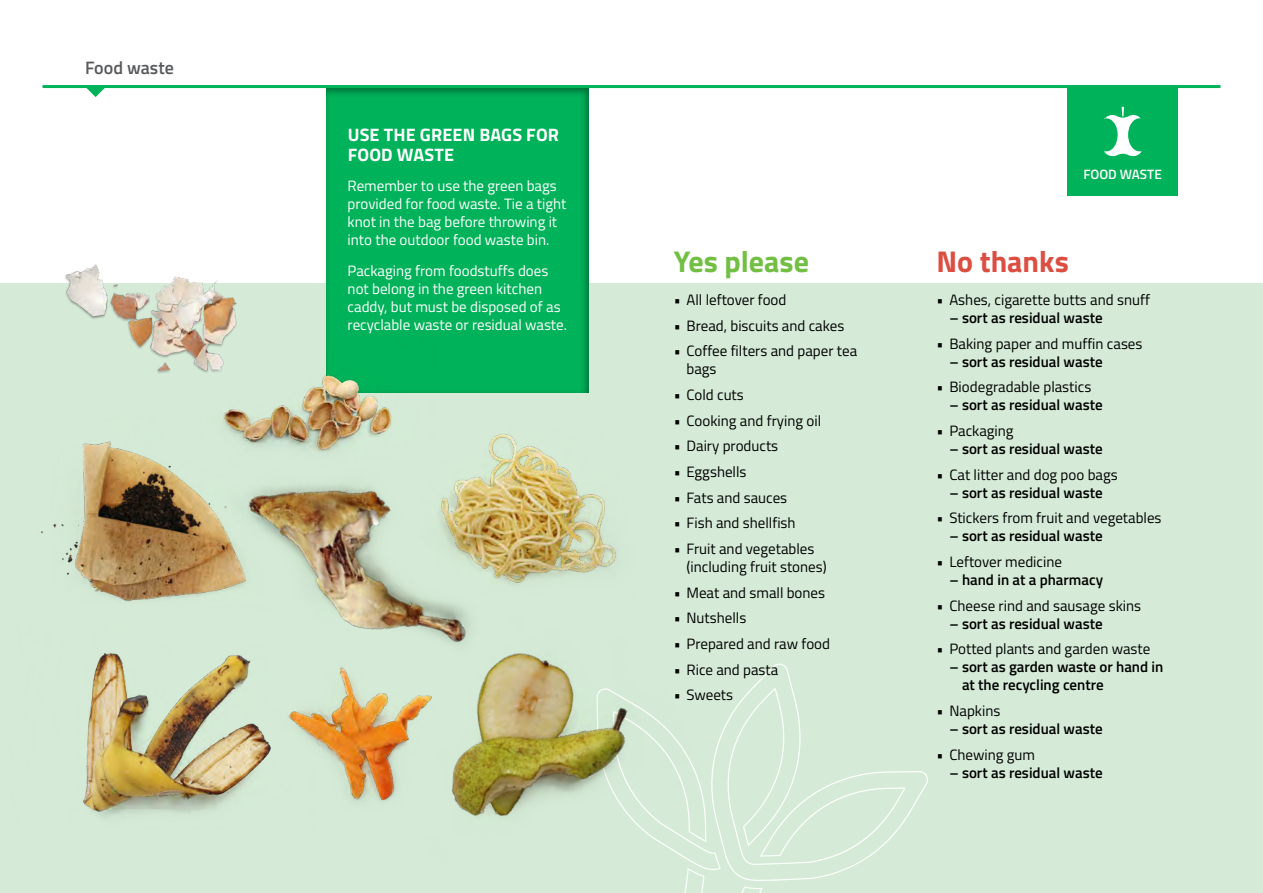
<style>
.page{position:relative;width:1263px;height:893px;background:#fff}
.page>*{position:absolute;margin:0;border:0;box-sizing:border-box;transform-origin:0 0}
.Ja_tak_H3{font:700 30px "Titillium";color:#72bf44}
.Nej_tak_H3{font:700 30px "Titillium";color:#dc4e42}
.Faktaboks_H4{font:700 18px/19.5px "Titillium";letter-spacing:.01em;color:#fff}
.H2_-_Top_fraktionsnavn{font:600 18px "Titillium";color:#58595b}
.Bulletliste{font:15px/18px "Titillium";color:#000}
.Bulletliste-2{font:600 15px/18px "Titillium";color:#000}
.Faktaboks_brød{font:15px/18px "Titillium";color:#fff}
.Piktogram_tekst{font:600 13.5px "Titillium";color:#fff}
</style>
<div class="page">
<div style="left:0;top:283px;width:1263px;height:610px;background:#d5ebd7"></div>
<svg style="left:752px;top:663px;width:176px;height:218px"></svg>
<svg style="left:684px;top:688px;width:79px;height:205px"></svg>
<svg style="left:85px;top:88px;width:21px;height:9px"></svg>
<hr style="left:43px;top:85px;width:1177px;height:3px;background:#00b259">
<div style="left:314px;top:77px;width:290px;height:317px;background:#000;opacity:.4"></div>
<div style="left:1067px;top:85px;width:111px;height:111px;background:#00b259"></div>
<svg style="left:1104px;top:107px;width:38px;height:49px"></svg>
<img style="left:83px;top:653px;width:151px;height:164px">
<img style="left:547px;top:455px;width:70px;height:123px">
<img style="left:234px;top:743px;width:118px;height:54px">
<img style="left:189px;top:385px;width:358px;height:358px">
<img style="left:352px;top:591px;width:350px;height:291px">
<img style="left:277px;top:336px;width:158px;height:156px">
<img style="left:65px;top:264px;width:218px;height:155px">
<img style="left:41px;top:416px;width:236px;height:193px">
<h2 class="H2_-_Top_fraktionsnavn" style="left:85px;top:54px;width:90px">Food waste</h2>
<h4 class="Faktaboks_H4" style="left:348px;top:124px;width:213px">USE THE GREEN BAGS FOR<br>FOOD WASTE</h4>
<p class="Faktaboks_brød" style="left:348px;top:176px;width:220px">Remember to use the green bags provided for food waste. Tie a tight knot in the bag before throwing it into the outdoor food waste bin.</p>
<p class="Faktaboks_brød" style="left:348px;top:261px;width:221px">Packaging from foodstuffs does not belong in the green kitchen caddy, but must be disposed of as recyclable waste or residual waste.</p>
<h3 class="Ja_tak_H3" style="left:674px;top:238px;width:137px">Yes please</h3>
<p class="Bulletliste" style="left:674px;top:290px;width:114px">• All leftover food</p>
<p class="Bulletliste" style="left:674px;top:316px;width:172px">• Bread, biscuits and cakes</p>
<p class="Bulletliste" style="left:686px;top:341px;width:172px;text-indent:-13px">• Coffee filters and paper tea bags</p>
<p class="Bulletliste" style="left:674px;top:385px;width:72px">• Cold cuts</p>
<p class="Bulletliste" style="left:674px;top:411px;width:149px">• Cooking and frying oil</p>
<p class="Bulletliste" style="left:674px;top:436px;width:106px">• Dairy products</p>
<p class="Bulletliste" style="left:674px;top:462px;width:74px">• Eggshells</p>
<p class="Bulletliste" style="left:674px;top:488px;width:115px">• Fats and sauces</p>
<p class="Bulletliste" style="left:674px;top:513px;width:123px">• Fish and shellfish</p>
<p class="Bulletliste" style="left:686px;top:539px;width:142px;text-indent:-13px">• Fruit and vegetables (including fruit stones)</p>
<p class="Bulletliste" style="left:674px;top:583px;width:153px">• Meat and small bones</p>
<p class="Bulletliste" style="left:674px;top:608px;width:74px">• Nutshells</p>
<p class="Bulletliste" style="left:674px;top:634px;width:158px">• Prepared and raw food</p>
<p class="Bulletliste" style="left:674px;top:660px;width:106px">• Rice and pasta</p>
<p class="Bulletliste" style="left:674px;top:685px;width:61px">• Sweets</p>
<p class="Piktogram_tekst" style="left:1083px;top:164px;width:80px">FOOD WASTE</p>
<h3 class="Nej_tak_H3" style="left:936px;top:238px;width:134px">No thanks</h3>
<p class="Bulletliste" style="left:936px;top:290px;width:215px">• Ashes, cigarette butts and snuff</p>
<p class="Bulletliste-2" style="left:949px;top:308px;width:155px">– sort as residual waste</p>
<p class="Bulletliste" style="left:936px;top:334px;width:207px">• Baking paper and muffin cases</p>
<p class="Bulletliste-2" style="left:949px;top:352px;width:155px">– sort as residual waste</p>
<p class="Bulletliste" style="left:936px;top:377px;width:156px">• Biodegradable plastics</p>
<p class="Bulletliste-2" style="left:949px;top:395px;width:155px">– sort as residual waste</p>
<p class="Bulletliste" style="left:936px;top:421px;width:79px">• Packaging</p>
<p class="Bulletliste-2" style="left:949px;top:439px;width:155px">– sort as residual waste</p>
<p class="Bulletliste" style="left:936px;top:465px;width:183px">• Cat litter and dog poo bags</p>
<p class="Bulletliste-2" style="left:949px;top:483px;width:155px">– sort as residual waste</p>
<p class="Bulletliste" style="left:936px;top:508px;width:226px">• Stickers from fruit and vegetables</p>
<p class="Bulletliste-2" style="left:949px;top:526px;width:155px">– sort as residual waste</p>
<p class="Bulletliste" style="left:936px;top:552px;width:127px">• Leftover medicine</p>
<p class="Bulletliste-2" style="left:949px;top:570px;width:155px">– hand in at a pharmacy</p>
<p class="Bulletliste" style="left:936px;top:596px;width:206px">• Cheese rind and sausage skins</p>
<p class="Bulletliste-2" style="left:949px;top:614px;width:155px">– sort as residual waste</p>
<p class="Bulletliste" style="left:936px;top:639px;width:215px">• Potted plants and garden waste</p>
<p class="Bulletliste-2" style="left:962px;top:657px;width:203px;text-indent:-13px">– sort as garden waste or hand in at the recycling centre</p>
<p class="Bulletliste" style="left:936px;top:701px;width:65px">• Napkins</p>
<p class="Bulletliste-2" style="left:949px;top:719px;width:155px">– sort as residual waste</p>
<p class="Bulletliste" style="left:936px;top:745px;width:100px">• Chewing gum</p>
<p class="Bulletliste-2" style="left:949px;top:763px;width:155px">– sort as residual waste</p>
</div>
